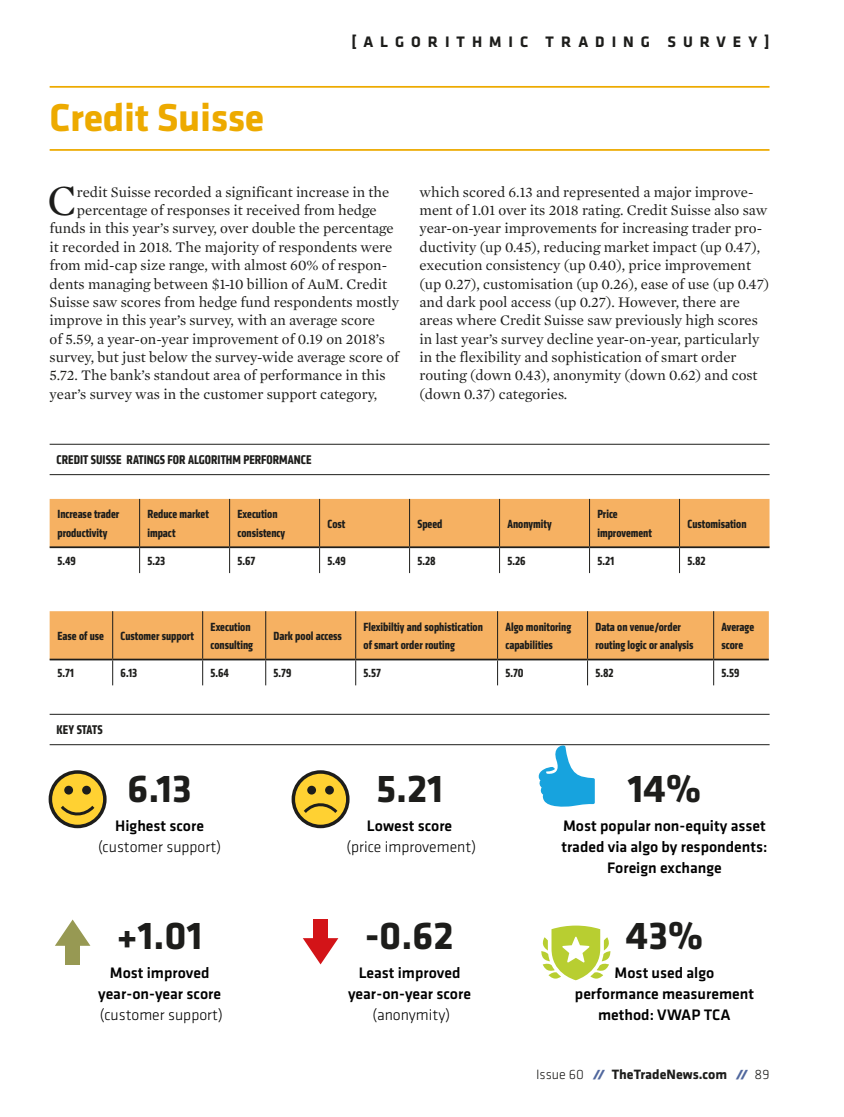
<style>
.page{position:relative;width:844px;height:1117px;background:#fff}
.page>*{position:absolute;margin:0;border:0;box-sizing:border-box;transform-origin:0 0}
._01__Body_Dropcap_2{font:43.75px "Mercury Text G1";color:#1d1d1b}
.Algo_-_number{font:700 40.25px "Klavika";color:#1d1d1b}
.Survey_-_market_hed{font:700 40.25px "Klavika";letter-spacing:-.01em;color:#edaa00}
.Algo_-_Category{font:500 15.75px/21px "Klavika";color:#000;text-align:center}
.Algo_-_Category-2{font:300 15.75px "Klavika";color:#000}
.t1{font:700 15.75px "Klavika";letter-spacing:.445em;color:#1d1d1b}
._01__Body_Dropcap_2-2{font:14.88px/18.4px "Mercury Text G1";color:#1d1d1b}
.t2{font:700 14px "Klavika";color:#1d1d1b}
.Survey_-_table_graph{font:700 13.12px "Klavika Condensed";color:#1d1d1b}
.Q2_2017_-_Data_table{font:700 12.25px/18.4px "Klavika Condensed";color:#1d1d1b}
.s1{font-weight:300}
.s2{font-family:"Klavika Display";font-weight:900;font-style:italic;font-size:12.08px;color:#51689e}
</style>
<div class="page">
<hr style="left:50px;top:713px;width:719px;height:1px;background:#1d1d1b">
<hr style="left:50px;top:744px;width:719px;height:1px;background:#1d1d1b">
<div style="left:313px;top:919px;width:15px;height:26px;background:#d31418"></div>
<svg style="left:303px;top:938px;width:35px;height:26px"></svg>
<div style="left:65px;top:937px;width:15px;height:27px;background:#979953"></div>
<svg style="left:55px;top:919px;width:35px;height:26px"></svg>
<svg style="left:293px;top:771px;width:55px;height:55px"></svg>
<div style="left:291px;top:770px;width:58px;height:58px;border:4px solid #1d1d1b;border-radius:50%"></div>
<div style="left:307px;top:785px;width:9px;height:9px;background:#1d1d1b;border-radius:50%"></div>
<div style="left:325px;top:785px;width:9px;height:9px;background:#1d1d1b;border-radius:50%"></div>
<svg style="left:300px;top:801px;width:40px;height:15px"></svg>
<div style="left:50px;top:771px;width:55px;height:55px;background:#ffd132;border-radius:50%"></div>
<div style="left:49px;top:770px;width:58px;height:58px;border:4px solid #1d1d1b;border-radius:50%"></div>
<div style="left:64px;top:785px;width:9px;height:9px;background:#1d1d1b;border-radius:50%"></div>
<div style="left:82px;top:785px;width:9px;height:9px;background:#1d1d1b;border-radius:50%"></div>
<svg style="left:58px;top:805px;width:37px;height:11px"></svg>
<svg style="left:538px;top:744px;width:56px;height:63px"></svg>
<svg style="left:541px;top:925px;width:69px;height:55px"></svg>
<hr style="left:50px;top:444px;width:719px;height:1px;background:#1d1d1b">
<hr style="left:50px;top:474px;width:719px;height:1px;background:#1d1d1b">
<svg style="left:50px;top:499px;width:719px;height:74px"></svg>
<hr style="left:50px;top:546px;width:90px;height:2px;background:#1d1d1b">
<hr style="left:140px;top:546px;width:89px;height:2px;background:#1d1d1b">
<hr style="left:229px;top:546px;width:90px;height:2px;background:#1d1d1b">
<hr style="left:319px;top:546px;width:90px;height:2px;background:#1d1d1b">
<hr style="left:409px;top:546px;width:90px;height:2px;background:#1d1d1b">
<hr style="left:499px;top:546px;width:90px;height:2px;background:#1d1d1b">
<hr style="left:589px;top:546px;width:90px;height:2px;background:#1d1d1b">
<hr style="left:679px;top:546px;width:90px;height:2px;background:#1d1d1b">
<svg style="left:50px;top:611px;width:718px;height:74px"></svg>
<hr style="left:50px;top:658px;width:63px;height:2px;background:#1d1d1b">
<hr style="left:113px;top:658px;width:90px;height:2px;background:#1d1d1b">
<hr style="left:203px;top:658px;width:63px;height:2px;background:#1d1d1b">
<hr style="left:266px;top:658px;width:89px;height:2px;background:#1d1d1b">
<hr style="left:355px;top:658px;width:142px;height:2px;background:#1d1d1b">
<hr style="left:497px;top:658px;width:90px;height:2px;background:#1d1d1b">
<hr style="left:587px;top:658px;width:126px;height:2px;background:#1d1d1b">
<hr style="left:713px;top:658px;width:55px;height:2px;background:#1d1d1b">
<hr style="left:50px;top:86px;width:719px;height:2px;background:#edaa00">
<hr style="left:50px;top:149px;width:719px;height:2px;background:#edaa00">
<p class="Survey_-_market_hed" style="left:50px;top:89px;width:216px">Credit Suisse</p>
<p class="t1" style="left:351px;top:30px;width:419px">[ALGORITHMIC TRADING SURVEY]</p>
<p class="_01__Body_Dropcap_2" style="left:48px;top:174px;width:31px">C</p>
<p class="_01__Body_Dropcap_2-2" style="left:77px;top:182px;width:314px">redit Suisse recorded a significant increase in the</p>
<p class="_01__Body_Dropcap_2-2" style="left:77px;top:201px;width:301px">percentage of responses it received from hedge</p>
<p class="_01__Body_Dropcap_2-2" style="left:50px;top:219px;width:345px">funds in this year’s survey, over double the percentage</p>
<p class="_01__Body_Dropcap_2-2" style="left:50px;top:238px;width:344px">it recorded in 2018. The majority of respondents were</p>
<p class="_01__Body_Dropcap_2-2" style="left:50px;top:256px;width:339px">from mid-cap size range, with almost 60% of respon-</p>
<p class="_01__Body_Dropcap_2-2" style="left:50px;top:274px;width:339px">dents managing between $1-10 billion of AuM. Credit</p>
<p class="_01__Body_Dropcap_2-2" style="left:50px;top:293px;width:351px">Suisse saw scores from hedge fund respondents mostly</p>
<p class="_01__Body_Dropcap_2-2" style="left:50px;top:311px;width:327px">improve in this year’s survey, with an average score</p>
<p class="_01__Body_Dropcap_2-2" style="left:50px;top:329px;width:337px">of 5.59, a year-on-year improvement of 0.19 on 2018’s</p>
<p class="_01__Body_Dropcap_2-2" style="left:50px;top:348px;width:351px">survey, but just below the survey-wide average score of</p>
<p class="_01__Body_Dropcap_2-2" style="left:50px;top:366px;width:337px">5.72. The bank’s standout area of performance in this</p>
<p class="_01__Body_Dropcap_2-2" style="left:50px;top:384px;width:329px">year’s survey was in the customer support category,</p>
<p class="_01__Body_Dropcap_2-2" style="left:419px;top:182px;width:351px">which scored 6.13 and represented a major improve&shy;ment of 1.01 over its 2018 rating. Credit Suisse also saw year-on-year improvements for increasing trader pro&shy;ductivity (up 0.45), reducing market impact (up 0.47), execution consistency (up 0.40), price improvement (up 0.27), customisation (up 0.26), ease of use (up 0.47) and dark pool access (up 0.27). However, there are areas where Credit Suisse saw previously high scores in last year’s survey decline year-on-year, particularly in the flexibility and sophistication of smart order routing (down 0.43), anonymity (down 0.62) and cost (down 0.37) categories.</p>
<p class="Survey_-_table_graph" style="left:57px;top:451px;width:256px">CREDIT SUISSE RATINGS FOR ALGORITHM PERFORMANCE</p>
<p class="Q2_2017_-_Data_table" style="left:57px;top:505px;width:63px">Increase trader productivity</p>
<p class="Q2_2017_-_Data_table" style="left:147px;top:505px;width:63px">Reduce market impact</p>
<p class="Q2_2017_-_Data_table" style="left:237px;top:505px;width:49px">Execution consistency</p>
<p class="Q2_2017_-_Data_table" style="left:327px;top:514px;width:19px">Cost</p>
<p class="Q2_2017_-_Data_table" style="left:417px;top:514px;width:26px">Speed</p>
<p class="Q2_2017_-_Data_table" style="left:507px;top:514px;width:46px">Anonymity</p>
<p class="Q2_2017_-_Data_table" style="left:597px;top:505px;width:56px">Price improvement</p>
<p class="Q2_2017_-_Data_table" style="left:687px;top:514px;width:61px">Customisation</p>
<p class="Q2_2017_-_Data_table" style="left:58px;top:551px;width:20px">5.49</p>
<p class="Q2_2017_-_Data_table" style="left:147px;top:551px;width:19px">5.23</p>
<p class="Q2_2017_-_Data_table" style="left:237px;top:551px;width:19px">5.67</p>
<p class="Q2_2017_-_Data_table" style="left:327px;top:551px;width:20px">5.49</p>
<p class="Q2_2017_-_Data_table" style="left:417px;top:551px;width:20px">5.28</p>
<p class="Q2_2017_-_Data_table" style="left:507px;top:551px;width:20px">5.26</p>
<p class="Q2_2017_-_Data_table" style="left:597px;top:551px;width:18px">5.21</p>
<p class="Q2_2017_-_Data_table" style="left:687px;top:551px;width:20px">5.82</p>
<p class="Q2_2017_-_Data_table" style="left:57px;top:626px;width:48px">Ease of use</p>
<p class="Q2_2017_-_Data_table" style="left:120px;top:626px;width:75px">Customer support</p>
<p class="Q2_2017_-_Data_table" style="left:210px;top:617px;width:44px">Execution consulting</p>
<p class="Q2_2017_-_Data_table" style="left:273px;top:626px;width:70px">Dark pool access</p>
<p class="Q2_2017_-_Data_table" style="left:363px;top:617px;width:121px">Flexibiltiy and sophistication of smart order routing</p>
<p class="Q2_2017_-_Data_table" style="left:505px;top:617px;width:67px">Algo monitoring capabilities</p>
<p class="Q2_2017_-_Data_table" style="left:595px;top:617px;width:100px">Data on venue/order routing logic or analysis</p>
<p class="Q2_2017_-_Data_table" style="left:721px;top:617px;width:34px">Average score</p>
<p class="Q2_2017_-_Data_table" style="left:57px;top:663px;width:18px">5.71</p>
<p class="Q2_2017_-_Data_table" style="left:120px;top:663px;width:18px">6.13</p>
<p class="Q2_2017_-_Data_table" style="left:210px;top:663px;width:20px">5.64</p>
<p class="Q2_2017_-_Data_table" style="left:273px;top:663px;width:19px">5.79</p>
<p class="Q2_2017_-_Data_table" style="left:363px;top:663px;width:19px">5.57</p>
<p class="Q2_2017_-_Data_table" style="left:505px;top:663px;width:20px">5.70</p>
<p class="Q2_2017_-_Data_table" style="left:595px;top:663px;width:20px">5.82</p>
<p class="Q2_2017_-_Data_table" style="left:721px;top:663px;width:19px">5.59</p>
<p class="Survey_-_table_graph" style="left:57px;top:721px;width:47px">KEY STATS</p>
<p class="Algo_-_number" style="left:127px;top:759px;width:66px">6.13</p>
<p class="Algo_-_Category" style="left:115px;top:814px;width:90px">Highest score</p>
<p class="Algo_-_Category-2" style="left:98px;top:836px;width:125px">(customer support)</p>
<p class="Algo_-_number" style="left:117px;top:906px;width:87px">+1.01</p>
<p class="Algo_-_Category" style="left:98px;top:962px;width:124px">Most improved year-on-year score</p>
<p class="Algo_-_Category-2" style="left:100px;top:1005px;width:125px">(customer support)</p>
<p class="Algo_-_number" style="left:376px;top:759px;width:68px">5.21</p>
<p class="Algo_-_Category" style="left:367px;top:814px;width:87px">Lowest score</p>
<p class="Algo_-_Category-2" style="left:346px;top:836px;width:131px">(price improvement)</p>
<p class="Algo_-_number" style="left:365px;top:906px;width:89px">-0.62</p>
<p class="Algo_-_Category" style="left:358px;top:962px;width:103px">Least improved</p>
<p class="Algo_-_Category" style="left:348px;top:983px;width:124px">year-on-year score</p>
<p class="Algo_-_Category-2" style="left:372px;top:1005px;width:79px">(anonymity)</p>
<p class="Algo_-_number" style="left:627px;top:759px;width:75px">14%</p>
<p class="Algo_-_Category" style="left:561px;top:814px;width:207px;text-align:left">Most popular non-equity asset traded via algo by respondents:</p>
<p class="Algo_-_Category" style="left:607px;top:856px;width:116px">Foreign exchange</p>
<p class="Algo_-_number" style="left:625px;top:906px;width:79px">43%</p>
<p class="Algo_-_Category" style="left:574px;top:962px;width:180px">Most used algo performance measurement method: VWAP TCA</p>
<p class="t2" style="left:536px;top:1064px;width:235px"><span class="s1">Issue 60</span> <span class="s2">//</span> TheTradeNews.com <span class="s2">//</span> <span class="s1">89</span></p>
</div>
